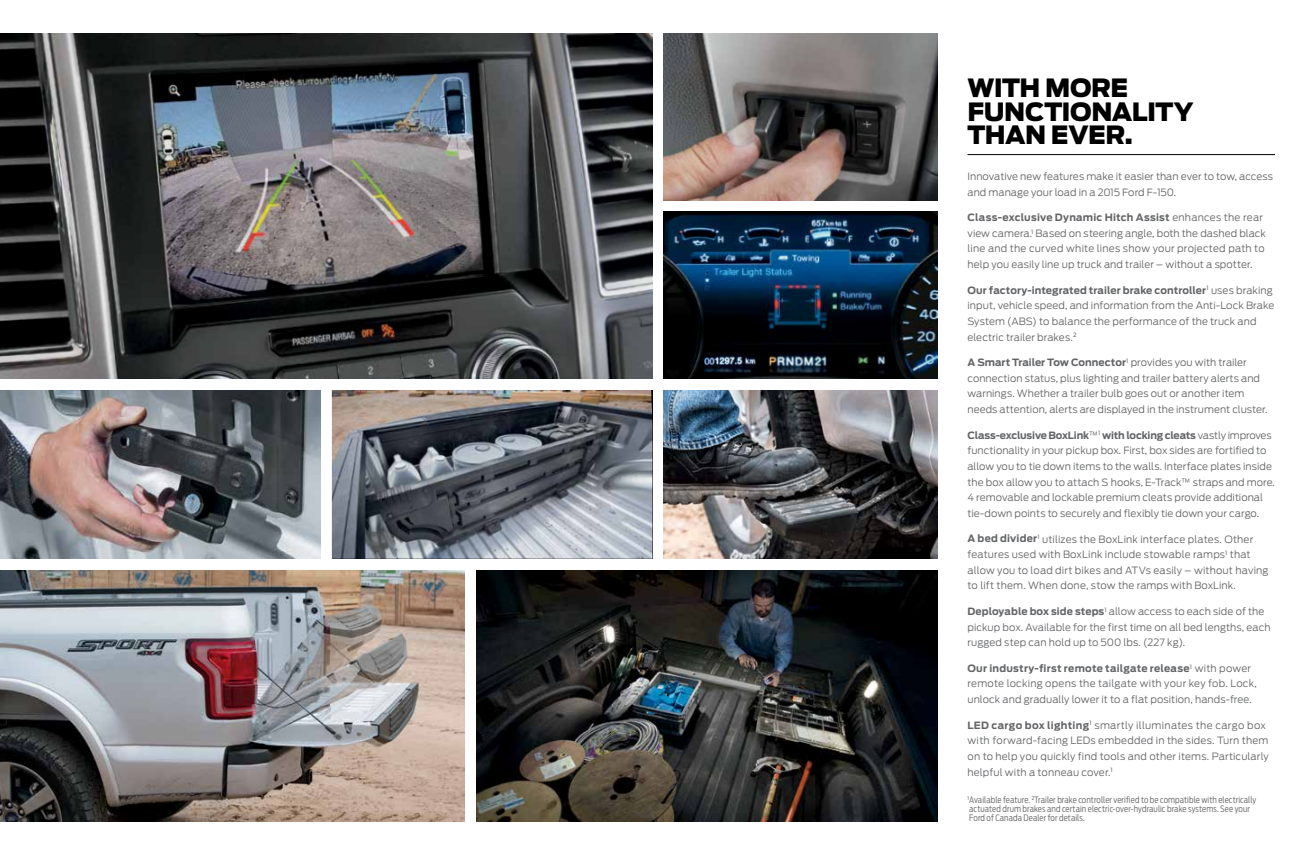
<style>
.page{position:relative;width:1305px;height:855px;background:#fff}
.page>*{position:absolute;margin:0;border:0;box-sizing:border-box;transform-origin:0 0}
.t1{font:900 25px/23.8px "Ford Antenna";letter-spacing:-.02em;color:#000}
.t2{font:300 10px/15.6px "Ford Antenna";letter-spacing:.005em;color:#636466}
.t3{font:300 8.75px/9.4px "Ford Antenna Cond";letter-spacing:.01em;color:#636466}
.s1{font-weight:700}
.s2{font-size:8.75px}
</style>
<div class="page">
<img style="left:664px;top:390px;width:274px;height:169px">
<img style="left:664px;top:34px;width:274px;height:167px">
<img style="left:332px;top:390px;width:320px;height:169px">
<img style="left:0;top:34px;width:652px;height:345px">
<img style="left:664px;top:212px;width:274px;height:167px">
<img style="left:0;top:390px;width:321px;height:169px">
<img style="left:0;top:570px;width:465px;height:251px">
<img style="left:476px;top:570px;width:462px;height:251px">
<hr style="left:968px;top:154px;width:307px;height:1px;background:#000">
<h1 class="t1" style="left:968px;top:73px;width:228px">WITH MORE<br>FUNCTIONALITY<br>THAN EVER.</h1>
<p class="t2" style="left:968px;top:167px;width:307px">Innovative new features make it easier than ever to tow, access and manage your load in a 2015 Ford F-150.</p>
<p class="t2" style="left:967px;top:209px;width:300px"><span class="s1">Class-exclusive Dynamic Hitch Assist</span> enhances the rear view camera.<sup>1</sup> Based on steering angle, both the dashed black line and the curved white lines show your projected path to help you easily line up truck and trailer – without a spotter.</p>
<p class="t2" style="left:967px;top:281px;width:308px"><span class="s1">Our factory-integrated trailer brake controller</span><sup>1</sup> uses braking input, vehicle speed, and information from the Anti-Lock Brake System (ABS) to balance the performance of the truck and electric trailer brakes.<sup>2</sup></p>
<p class="t2" style="left:967px;top:354px;width:302px"><span class="s1">A Smart Trailer Tow Connector</span><sup>1</sup> provides you with trailer connection status, plus lighting and trailer battery alerts and warnings. Whether a trailer bulb goes out or another item needs attention, alerts are displayed in the instrument cluster.</p>
<p class="t2" style="left:967px;top:426px;width:309px"><span class="s1">Class-exclusive BoxLink</span><span class="s2">™</span><sup>1</sup> <span class="s1">with locking cleats</span> vastly improves functionality in your pickup box. First, box sides are fortified to allow you to tie down items to the walls. Interface plates inside the box allow you to attach S hooks, E-Track<span class="s2">™</span> straps and more.<br>4 removable and lockable premium cleats provide additional tie-down points to securely and flexibly tie down your cargo.</p>
<p class="t2" style="left:967px;top:530px;width:303px"><span class="s1">A bed divider</span><sup>1</sup> utilizes the BoxLink interface plates. Other features used with BoxLink include stowable ramps<sup>1</sup> that allow you to load dirt bikes and ATVs easily – without having to lift them. When done, stow the ramps with BoxLink.</p>
<p class="t2" style="left:967px;top:602px;width:305px"><span class="s1">Deployable box side steps</span><sup>1</sup> allow access to each side of the pickup box. Available for the first time on all bed lengths, each rugged step can hold up to 500 lbs. (227 kg).</p>
<p class="t2" style="left:967px;top:659px;width:291px"><span class="s1">Our industry-first remote tailgate release</span><sup>1</sup> with power remote locking opens the tailgate with your key fob. Lock, unlock and gradually lower it to a flat position, hands-free.</p>
<p class="t2" style="left:967px;top:716px;width:303px"><span class="s1">LED cargo box lighting</span><sup>1</sup> smartly illuminates the cargo box with forward-facing LEDs embedded in the sides. Turn them on to help you quickly find tools and other items. Particularly helpful with a tonneau cover.<sup>1</sup></p>
<p class="t3" style="left:968px;top:794px;width:290px"><sup>1</sup>Available feature. <sup>2</sup>Trailer brake controller verified to be compatible with electrically actuated drum brakes and certain electric-over-hydraulic brake systems. See your<br>Ford of Canada Dealer for details.</p>
</div>
